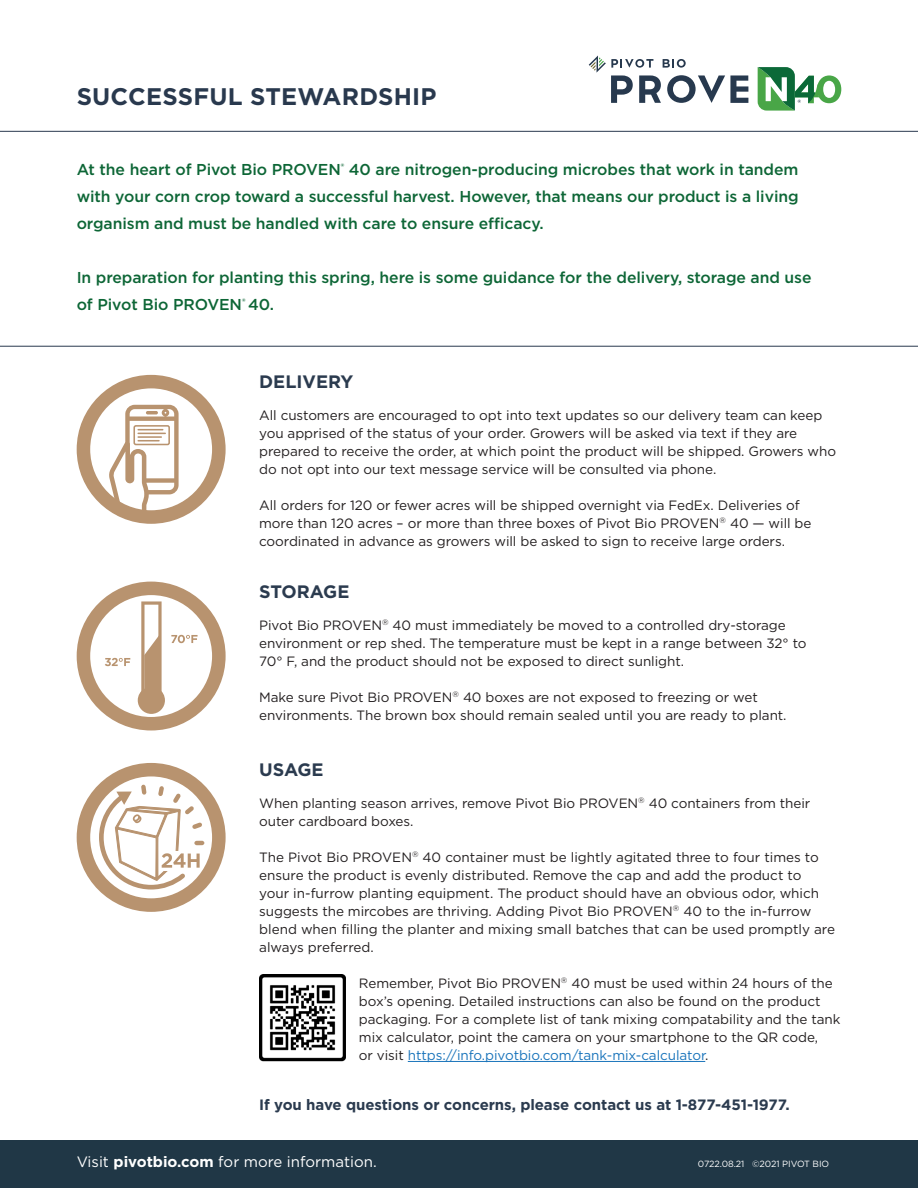
<style>
.page{position:relative;width:918px;height:1188px;background:#fff}
.page>*{position:absolute;margin:0;border:0;box-sizing:border-box;transform-origin:0 0}
.t1{font:700 24px "Gotham";letter-spacing:.01em;color:#29394e}
.t2{font:700 18px "Gotham";color:#2b3b4f}
.t3{font:500 15.75px/27px "Gotham";letter-spacing:-.005em;color:#0d6636;text-align:justify}
.t4{font:700 15px "Gotham";letter-spacing:-.005em;color:#2b3b4f}
.t5{font:15px "Gotham";color:#fff}
.t6{font:13.5px/18px "Gotham";letter-spacing:-.005em;color:#231f20}
.t7{font:13.5px "Gotham";letter-spacing:-.005em;color:#1974bb}
.t8{font:9px "Gotham";letter-spacing:-.01em;color:#fff}
.s1{color:#231f20}
.s2{font-weight:700}
</style>
<div class="page">
<hr style="left:408px;top:1061px;width:297px;height:1px;background:#1974bb">
<div style="left:0;top:1140px;width:918px;height:48px;background:#203746"></div>
<hr style="left:0;top:131px;width:918px;height:1px;background:#29394e">
<hr style="left:0;top:346px;width:918px;height:1px;background:#29394e">
<svg style="left:77px;top:375px;width:149px;height:149px"></svg>
<hr style="left:138px;top:436px;width:23px;height:2px;background:#b8936f">
<hr style="left:138px;top:440px;width:21px;height:2px;background:#b8936f">
<svg style="left:77px;top:582px;width:149px;height:149px"></svg>
<svg style="left:77px;top:763px;width:149px;height:149px"></svg>
<img style="left:259px;top:975px;width:86px;height:87px">
<svg style="left:589px;top:56px;width:159px;height:47px"></svg>
<svg style="left:758px;top:67px;width:83px;height:44px"></svg>
<p class="t1" style="left:77px;top:83px;width:361px">SUCCESSFUL STEWARDSHIP</p>
<p class="t3" style="left:77px;top:156px;width:724px">At the heart of Pivot Bio PROVEN<sup>®</sup> 40 are nitrogen-producing microbes that work in tandem with your corn crop toward a successful harvest. However, that means our product is a living organism and must be handled with care to ensure efficacy.</p>
<p class="t3" style="left:77px;top:264px;width:736px">In preparation for planting this spring, here is some guidance for the delivery, storage and use of Pivot Bio PROVEN<sup>®</sup> 40.</p>
<p class="t2" style="left:259px;top:372px;width:96px">DELIVERY</p>
<p class="t6" style="left:259px;top:406px;width:578px">All customers are encouraged to opt into text updates so our delivery team can keep you apprised of the status of your order. Growers will be asked via text if they are prepared to receive the order, at which point the product will be shipped. Growers who do not opt into our text message service will be consulted via phone.</p>
<p class="t6" style="left:259px;top:496px;width:554px">All orders for 120 or fewer acres will be shipped overnight via FedEx. Deliveries of more than 120 acres – or more than three boxes of Pivot Bio PROVEN<sup>®</sup> 40 — will be coordinated in advance as growers will be asked to sign to receive large orders.</p>
<p class="t2" style="left:259px;top:581px;width:92px">STORAGE</p>
<p class="t6" style="left:259px;top:616px;width:549px">Pivot Bio PROVEN<sup>®</sup> 40 must immediately be moved to a controlled dry-storage environment or rep shed. The temperature must be kept in a range between 32° to</p>
<p class="t6" style="left:259px;top:652px;width:426px">70° F, and the product should not be exposed to direct sunlight.</p>
<p class="t6" style="left:259px;top:688px;width:529px">Make sure Pivot Bio PROVEN<sup>®</sup> 40 boxes are not exposed to freezing or wet environments. The brown box should remain sealed until you are ready to plant.</p>
<p class="t2" style="left:259px;top:759px;width:66px">USAGE</p>
<p class="t6" style="left:259px;top:794px;width:553px">When planting season arrives, remove Pivot Bio PROVEN<sup>®</sup> 40 containers from their outer cardboard boxes.</p>
<p class="t6" style="left:259px;top:848px;width:561px">The Pivot Bio PROVEN<sup>®</sup> 40 container must be lightly agitated three to four times to ensure the product is evenly distributed. Remove the cap and add the product to</p>
<p class="t6" style="left:259px;top:884px;width:577px">your in-furrow planting equipment. The product should have an obvious odor, which suggests the mircobes are thriving. Adding Pivot Bio PROVEN<sup>®</sup> 40 to the in-furrow blend when filling the planter and mixing small batches that can be used promptly are always preferred.</p>
<p class="t6" style="left:359px;top:974px;width:483px">Remember, Pivot Bio PROVEN<sup>®</sup> 40 must be used within 24 hours of the box’s opening. Detailed instructions can also be found on the product packaging. For a complete list of tank mixing compatability and the tank mix calculator, point the camera on your smartphone to the QR code,</p>
<p class="t7" style="left:359px;top:1047px;width:351px"><span class="s1">or visit</span> https://info.pivotbio.com/tank-mix-calculator<span class="s1">.</span></p>
<p class="t4" style="left:259px;top:1096px;width:532px">If you have questions or concerns, please contact us at 1-877-451-1977.</p>
<p class="t5" style="left:77px;top:1153px;width:302px">Visit <span class="s2">pivotbio.com</span> for more information.</p>
<p class="t8" style="left:698px;top:1158px;width:133px">0722.08.21 ©2021 PIVOT BIO</p>
</div>
